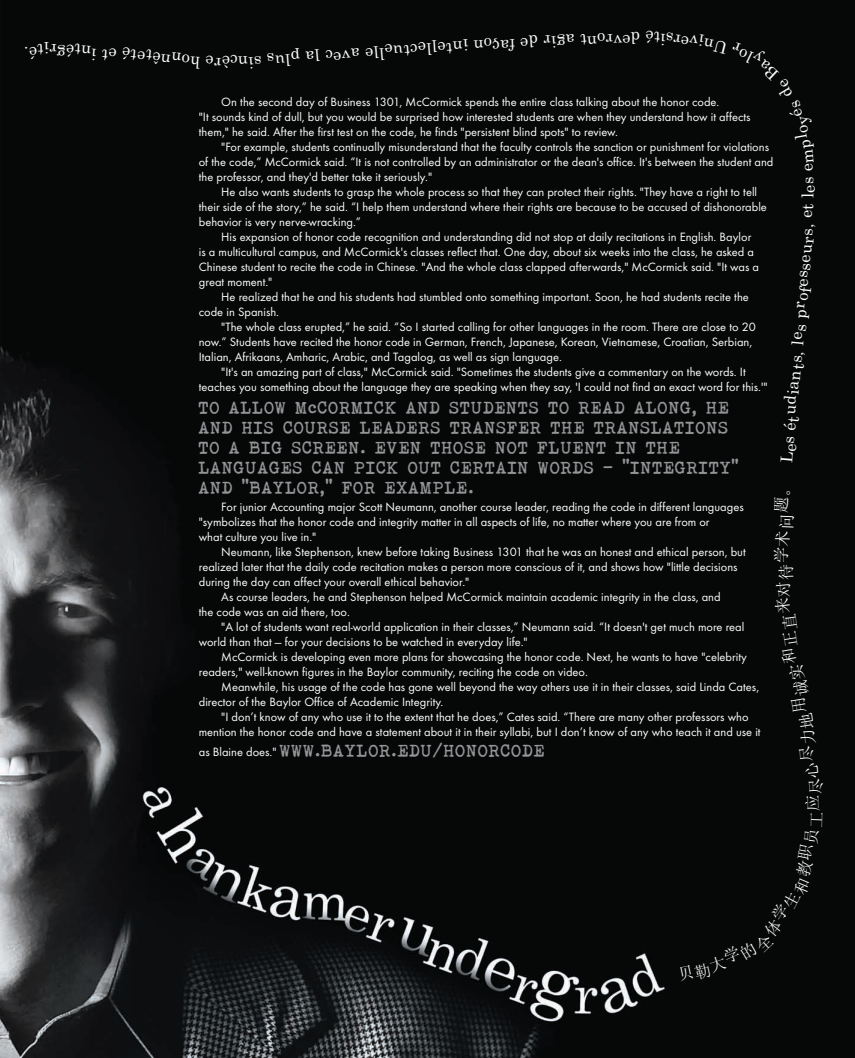
<style>
.page{position:relative;width:855px;height:1058px;background:#fff}
.page>*{position:absolute;margin:0;border:0;box-sizing:border-box;transform-origin:0 0}
.t1{font:17.5px/20px "Bohemian typewriter";color:#939598}
.t2{font:16.25px "Century";color:#fff}
.t3{font:16.25px "Sim Sun";color:#fff}
.t4{font:12.5px/15px "Function";color:#fff}
.s1{font-family:"Function";font-size:12.5px;color:#fff}
</style>
<div class="page">
<img style="left:0;top:0;width:855px;height:1058px">
<div style="left:678px;top:712px;width:146px;height:269px;background:#060808"></div>
<div style="left:774px;top:564px;width:24px;height:83px;background:#060808"></div>
<svg style="left:773px;top:491px;width:21px;height:55px"></svg>
<svg style="left:799px;top:225px;width:17px;height:76px"></svg>
<svg style="left:803px;top:204px;width:10px;height:14px"></svg>
<svg style="left:806px;top:177px;width:8px;height:6px"></svg>
<svg style="left:521px;top:35px;width:17px;height:12px"></svg>
<svg style="left:587px;top:32px;width:53px;height:12px"></svg>
<div style="left:646px;top:31px;width:168px;height:140px;background:#060808"></div>
<svg style="left:326px;top:48px;width:33px;height:12px"></svg>
<svg style="left:172px;top:52px;width:28px;height:17px"></svg>
<svg style="left:206px;top:56px;width:15px;height:9px"></svg>
<svg style="left:231px;top:55px;width:30px;height:14px"></svg>
<svg style="left:267px;top:48px;width:53px;height:19px"></svg>
<svg style="left:102px;top:49px;width:6px;height:11px"></svg>
<svg style="left:57px;top:43px;width:39px;height:17px"></svg>
<svg style="left:25px;top:42px;width:24px;height:17px"></svg>
<h2 class="t2" style="left:57px;top:64px;width:9px;rotate:180deg">r</h2>
<h2 class="t2" style="left:169px;top:73px;width:64px;rotate:-174deg">n ê étet e</h2>
<h2 class="t2" style="left:230px;top:76px;width:10px;rotate:180deg">è</h2>
<h2 class="t2" style="left:469px;top:60px;width:32px;rotate:177deg">ni et</h2>
<h2 class="t2" style="left:516px;top:58px;width:43px;rotate:178deg">noçaf</h2>
<h2 class="t2" style="left:438px;top:62px;width:74px;rotate:176deg">utcel l e el l</h2>
<h2 class="t2" style="left:588px;top:54px;width:45px;rotate:176deg">t riga</h2>
<p class="t4" style="left:199px;top:94px;width:553px;text-indent:22px">On the second day of Business 1301, McCormick spends the entire class talking about the honor code.<br>"It sounds kind of dull, but you would be surprised how interested students are when they understand how it affects them," he said. After the first test on the code, he finds "persistent blind spots" to review.</p>
<p class="t4" style="left:199px;top:139px;width:576px;text-indent:22px">"For example, students continually misunderstand that the faculty controls the sanction or punishment for violations of the code,” McCormick said. “It is not controlled by an administrator or the dean's office. It's between the student and the professor, and they'd better take it seriously."</p>
<p class="t4" style="left:199px;top:184px;width:570px;text-indent:22px">He also wants students to grasp the whole process so that they can protect their rights. "They have a right to tell their side of the story,” he said. “I help them understand where their rights are because to be accused of dishonorable behavior is very nerve-wracking.”</p>
<p class="t4" style="left:199px;top:229px;width:562px;text-indent:22px">His expansion of honor code recognition and understanding did not stop at daily recitations in English. Baylor is a multicultural campus, and McCormick's classes reflect that. One day, about six weeks into the class, he asked a Chinese student to recite the code in Chinese. "And the whole class clapped afterwards," McCormick said. "It was a great moment."</p>
<p class="t4" style="left:199px;top:289px;width:552px;text-indent:22px">He realized that he and his students had stumbled onto something important. Soon, he had students recite the code in Spanish.</p>
<p class="t4" style="left:199px;top:319px;width:559px;text-indent:22px">"The whole class erupted,” he said. “So I started calling for other languages in the room. There are close to 20 now.” Students have recited the honor code in German, French, Japanese, Korean, Vietnamese, Croatian, Serbian,<br>Italian, Afrikaans, Amharic, Arabic, and Tagalog, as well as sign language.</p>
<p class="t4" style="left:199px;top:364px;width:570px;text-align:center">"It's an amazing part of class," McCormick said. "Sometimes the students give a commentary on the words. It<br>teaches you something about the language they are speaking when they say, 'I could not find an exact word for this.'"</p>
<p class="t1" style="left:199px;top:397px;width:542px">TO ALLOW McCORMICK AND STUDENTS TO READ ALONG, HE AND HIS COURSE LEADERS TRANSFER THE TRANSLATIONS TO A BIG SCREEN. EVEN THOSE NOT FLUENT IN THE LANGUAGES CAN PICK OUT CERTAIN WORDS — "INTEGRITY" AND "BAYLOR," FOR EXAMPLE.</p>
<p class="t4" style="left:199px;top:499px;width:547px;text-indent:22px">For junior Accounting major Scott Neumann, another course leader, reading the code in different languages "symbolizes that the honor code and integrity matter in all aspects of life, no matter where you are from or<br>what culture you live in."</p>
<p class="t4" style="left:199px;top:544px;width:548px;text-indent:22px">Neumann, like Stephenson, knew before taking Business 1301 that he was an honest and ethical person, but realized later that the daily code recitation makes a person more conscious of it, and shows how "little decisions during the day can affect your overall ethical behavior."</p>
<p class="t4" style="left:199px;top:589px;width:523px;text-indent:22px">As course leaders, he and Stephenson helped McCormick maintain academic integrity in the class, and the code was an aid there, too.</p>
<p class="t4" style="left:199px;top:619px;width:547px;text-indent:22px">"A lot of students want real-world application in their classes,” Neumann said. “It doesn't get much more real world than that — for your decisions to be watched in everyday life."</p>
<p class="t4" style="left:199px;top:649px;width:550px;text-indent:22px">McCormick is developing even more plans for showcasing the honor code. Next, he wants to have "celebrity readers," well-known figures in the Baylor community, reciting the code on video.</p>
<p class="t4" style="left:199px;top:679px;width:562px;text-indent:22px">Meanwhile, his usage of the code has gone well beyond the way others use it in their classes, said Linda Cates, director of the Baylor Office of Academic Integrity.</p>
<p class="t4" style="left:199px;top:709px;width:563px;text-indent:22px">"I don’t know of any who use it to the extent that he does,” Cates said. “There are many other professors who mention the honor code and have a statement about it in their syllabi, but I don’t know of any who teach it and use it</p>
<p class="t1" style="left:199px;top:740px;width:348px"><span class="s1">as Blaine does."</span> WWW.BAYLOR.EDU/HONORCODE</p>
<h2 class="t2" style="left:795px;top:198px;width:15px;rotate:-90deg">le</h2>
<h2 class="t2" style="left:783px;top:354px;width:55px;rotate:-85deg">, les pr</h2>
<h2 class="t2" style="left:777px;top:413px;width:61px;rotate:-84deg">udiants</h2>
<h2 class="t2" style="left:773px;top:462px;width:49px;rotate:-85deg">Les ét</h2>
<h2 class="t3" style="left:773px;top:563px;width:18px;rotate:-90deg">学</h2>
<h2 class="t3" style="left:794px;top:714px;width:68px;rotate:-100deg">用诚实和</h2>
</div>
